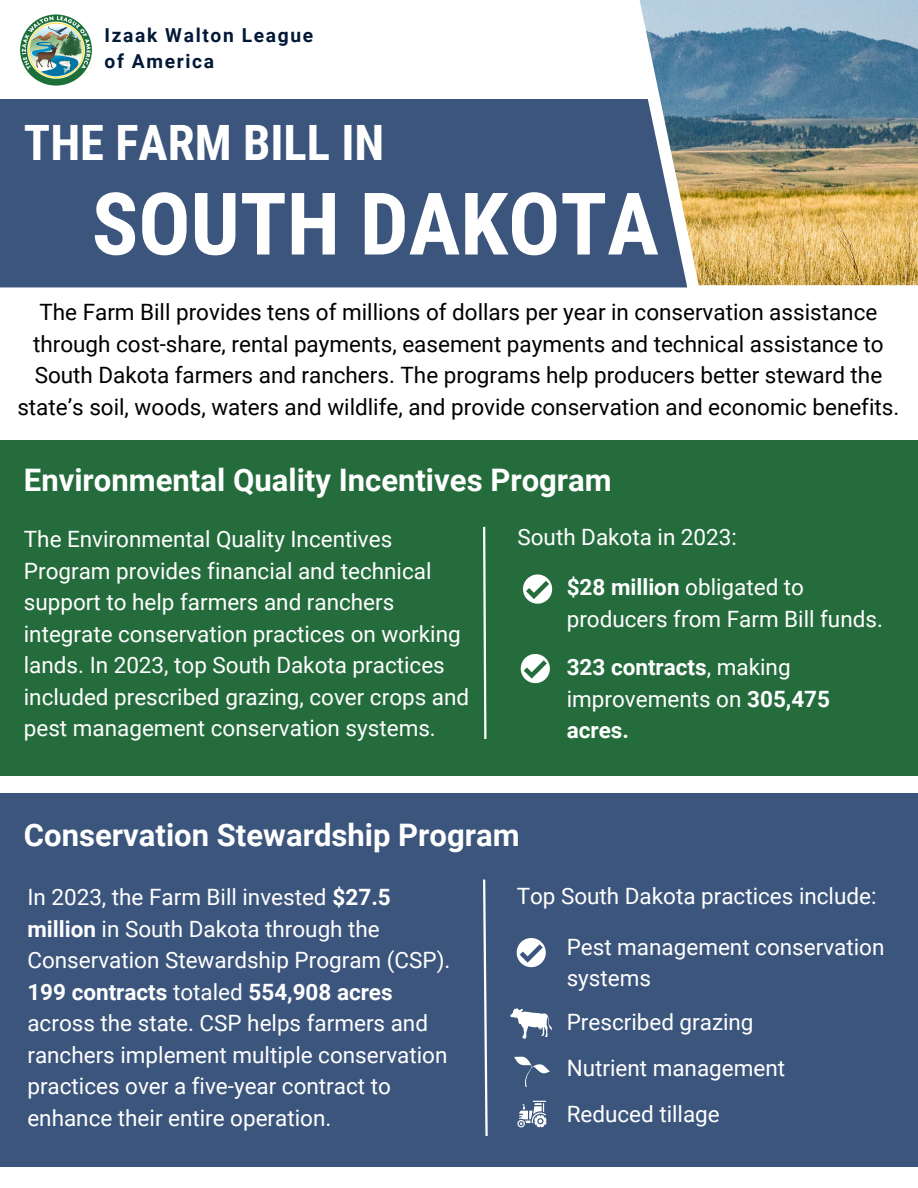
<style>
.page{position:relative;width:918px;height:1188px;background:#fff}
.page>*{position:absolute;margin:0;border:0;box-sizing:border-box;transform-origin:0 0}
.t1{font:700 86.4px "Roboto Condensed";color:#fff}
.t2{font:700 48.75px "Roboto Condensed";color:#fff}
.t3{font:700 31.05px "Roboto";color:#fff}
.t4{font:22.5px/31.5px "Roboto";color:#fff}
.t5{font:22.5px/31.5px "Roboto";color:#000;text-align:center}
.t6{font:700 22.5px/31.5px "Roboto";color:#fff}
.t7{font:700 19.2px "Roboto";letter-spacing:.085em;color:#011837}
.s1{font-weight:700}
.s2{font-weight:400}
</style>
<div class="page">
<img style="left:639px;top:0;width:279px;height:285px">
<div style="left:0;top:440px;width:918px;height:335px;background:#246c3c"></div>
<svg style="left:523px;top:575px;width:29px;height:29px"></svg>
<img style="left:20px;top:14px;width:72px;height:72px">
<svg style="left:521px;top:654px;width:29px;height:29px"></svg>
<div style="left:0;top:793px;width:918px;height:374px;background:#3c557c"></div>
<svg style="left:483px;top:879px;width:5px;height:257px"></svg>
<svg style="left:517px;top:938px;width:29px;height:29px"></svg>
<svg style="left:514px;top:1057px;width:36px;height:30px"></svg>
<svg style="left:483px;top:526px;width:4px;height:213px"></svg>
<svg style="left:510px;top:1008px;width:42px;height:31px"></svg>
<div style="left:0;top:99px;width:687px;height:188px;background:#3c557c"></div>
<svg style="left:517px;top:1101px;width:30px;height:26px"></svg>
<p class="t7" style="left:105px;top:24px;width:210px">Izaak Walton League</p>
<h2 class="t7" style="left:105px;top:50px;width:111px">of America</h2>
<h4 class="t2" style="left:24px;top:115px;width:362px">THE FARM BILL IN</h4>
<h4 class="t1" style="left:92px;top:174px;width:569px">SOUTH DAKOTA</h4>
<p class="t5" style="left:17px;top:297px;width:884px">The Farm Bill provides tens of millions of dollars per year in conservation assistance through cost-share, rental payments, easement payments and technical assistance to South Dakota farmers and ranchers. The programs help producers better steward the state’s soil, woods, waters and wildlife, and provide conservation and economic benefits.</p>
<p class="t3" style="left:24px;top:463px;width:589px">Environmental Quality Incentives Program</p>
<h1 class="t4" style="left:24px;top:524px;width:447px">The Environmental Quality Incentives Program provides financial and technical support to help farmers and ranchers integrate conservation practices on working lands. In 2023, top South Dakota practices included prescribed grazing, cover crops and pest management conservation systems.</h1>
<h4 class="t4" style="left:517px;top:521px;width:221px">South Dakota in 2023:</h4>
<h3 class="t4" style="left:567px;top:572px;width:318px"><span class="s1">$28 million</span> obligated to producers from Farm Bill funds.</h3>
<p class="t6" style="left:567px;top:652px;width:265px">323 contracts<span class="s2">, making improvements on</span> 305,475 acres.</p>
<h4 class="t3" style="left:24px;top:817px;width:497px">Conservation Stewardship Program</h4>
<p class="t4" style="left:27px;top:882px;width:425px">In 2023, the Farm Bill invested <span class="s1">$27.5 million</span> in South Dakota through the Conservation Stewardship Program (CSP).<br><span class="s1">199 contracts</span> totaled <span class="s1">554,908 acres </span>across the state. CSP helps farmers and ranchers implement multiple conservation practices over a five-year contract to enhance their entire operation.</p>
<h4 class="t4" style="left:517px;top:881px;width:361px">Top South Dakota practices include:</h4>
<h4 class="t4" style="left:567px;top:931px;width:319px">Pest management conservation systems</h4>
<h3 class="t4" style="left:567px;top:1006px;width:188px">Prescribed grazing</h3>
<p class="t4" style="left:567px;top:1052px;width:220px">Nutrient management</p>
<h4 class="t4" style="left:567px;top:1099px;width:155px">Reduced tillage</h4>
</div>
